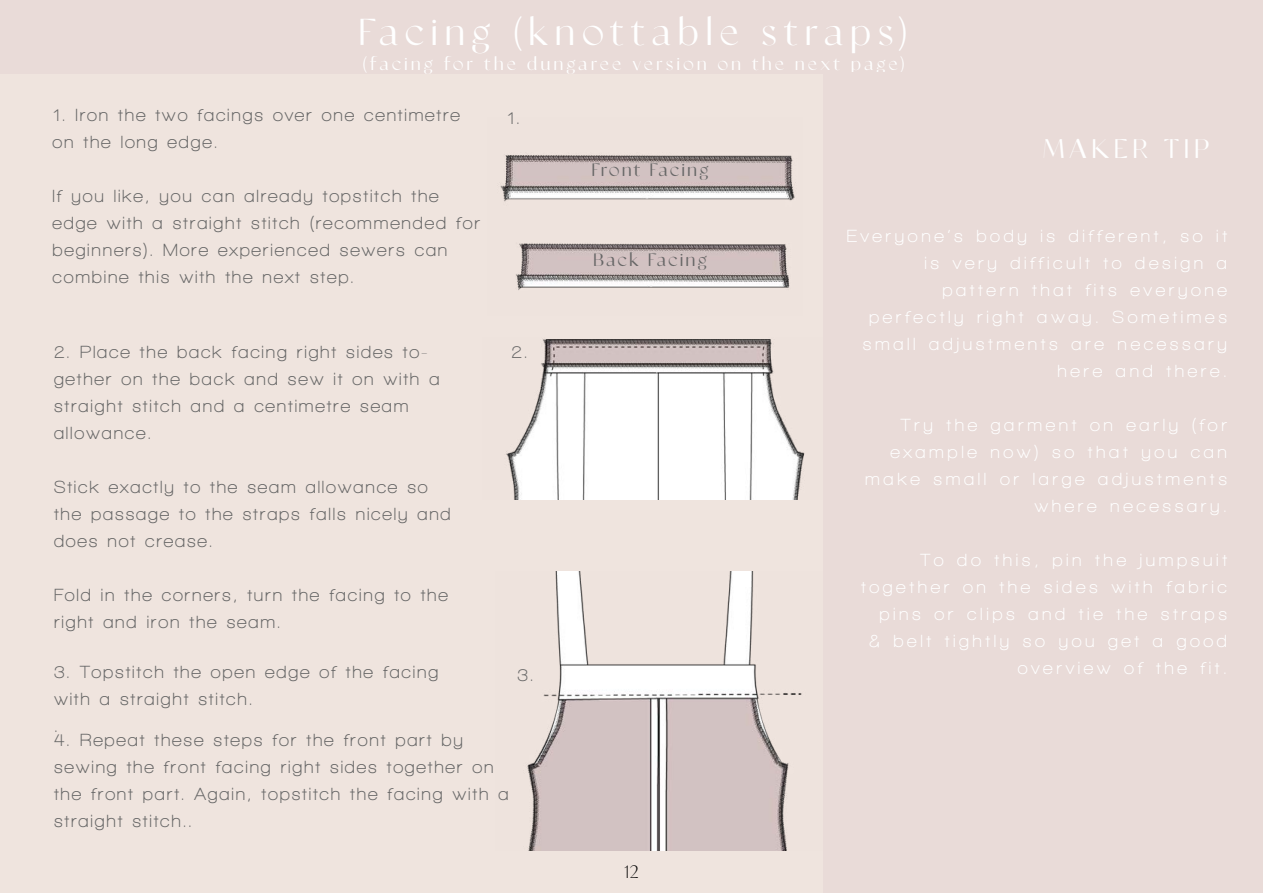
<style>
.page{position:relative;width:1263px;height:893px;background:#fff}
.page>*{position:absolute;margin:0;border:0;box-sizing:border-box;transform-origin:0 0}
.t1{font:700 37.5px "Classico";letter-spacing:.2em;color:#fff}
.t2{font:700 27px "Classico";letter-spacing:.2em;color:#fff}
.t3{font:700 18px/27px "Walkway";letter-spacing:.1em;color:#666}
.t4{font:700 18px/27px "Walkway";letter-spacing:.2em;color:#fff;text-align:right}
.t5{font:700 18px "Classico";letter-spacing:.2em;color:#fff}
.t6{font:700 18px "Classico";letter-spacing:.15em;color:#666}
.t7{font:18px "Classico";color:#000}
</style>
<div class="page">
<div style="left:0;top:74px;width:823px;height:819px;background:#efe4de"></div>
<img style="left:487px;top:118px;width:315px;height:198px">
<img style="left:482px;top:338px;width:341px;height:162px">
<img style="left:495px;top:571px;width:328px;height:279px">
<div style="left:0;top:0;width:1263px;height:74px;background:#e9dbd8"></div>
<div style="left:823px;top:72px;width:440px;height:821px;background:#e9dbd8"></div>
<h1 class="t1" style="left:359px;top:10px;width:550px">Facing (knottable straps)</h1>
<p class="t5" style="left:363px;top:53px;width:543px">(facing for the dungaree version on the next page)</p>
<p class="t3" style="left:52px;top:101px;width:409px">1. Iron the two facings over one centimetre on the long edge.</p>
<p class="t3" style="left:52px;top:182px;width:429px">If you like, you can already topstitch the edge with a straight stitch (recommended for beginners). More experienced sewers can combine this with the next step.</p>
<p class="t3" style="left:54px;top:338px;width:387px">2. Place the back facing right sides to&shy;gether on the back and sew it on with a straight stitch and a centimetre seam allowance.</p>
<p class="t3" style="left:54px;top:473px;width:398px">Stick exactly to the seam allowance so the passage to the straps falls nicely and does not crease.</p>
<p class="t3" style="left:54px;top:581px;width:395px">Fold in the corners, turn the facing to the right and iron the seam.</p>
<p class="t3" style="left:54px;top:658px;width:386px">3. Topstitch the open edge of the facing with a straight stitch.<br>.</p>
<p class="t3" style="left:507px;top:104px;width:14px">1.</p>
<p class="t3" style="left:511px;top:339px;width:18px">2.</p>
<p class="t3" style="left:518px;top:662px;width:18px">3.</p>
<p class="t3" style="left:54px;top:726px;width:456px">4. Repeat these steps for the front part by sewing the front facing right sides together on the front part. Again, topstitch the facing with a straight stitch..</p>
<p class="t6" style="left:592px;top:159px;width:118px">Front Facing</p>
<p class="t6" style="left:593px;top:249px;width:115px">Back Facing</p>
<p class="t7" style="left:624px;top:861px;width:17px">12</p>
<h2 class="t2" style="left:1043px;top:133px;width:167px">MAKER TIP</h2>
<p class="t4" style="left:847px;top:223px;width:382px">Everyone‘s body is different, so it is very difficult to design a pattern that fits everyone perfectly right away. Sometimes small adjustments are necessary here and there.</p>
<p class="t4" style="left:865px;top:412px;width:363px">Try the garment on early (for example now) so that you can make small or large adjustments where necessary.</p>
<p class="t4" style="left:861px;top:547px;width:367px">To do this, pin the jumpsuit together on the sides with fabric pins or clips and tie the straps<br>&amp; belt tightly so you get a good overview of the fit.</p>
</div>
